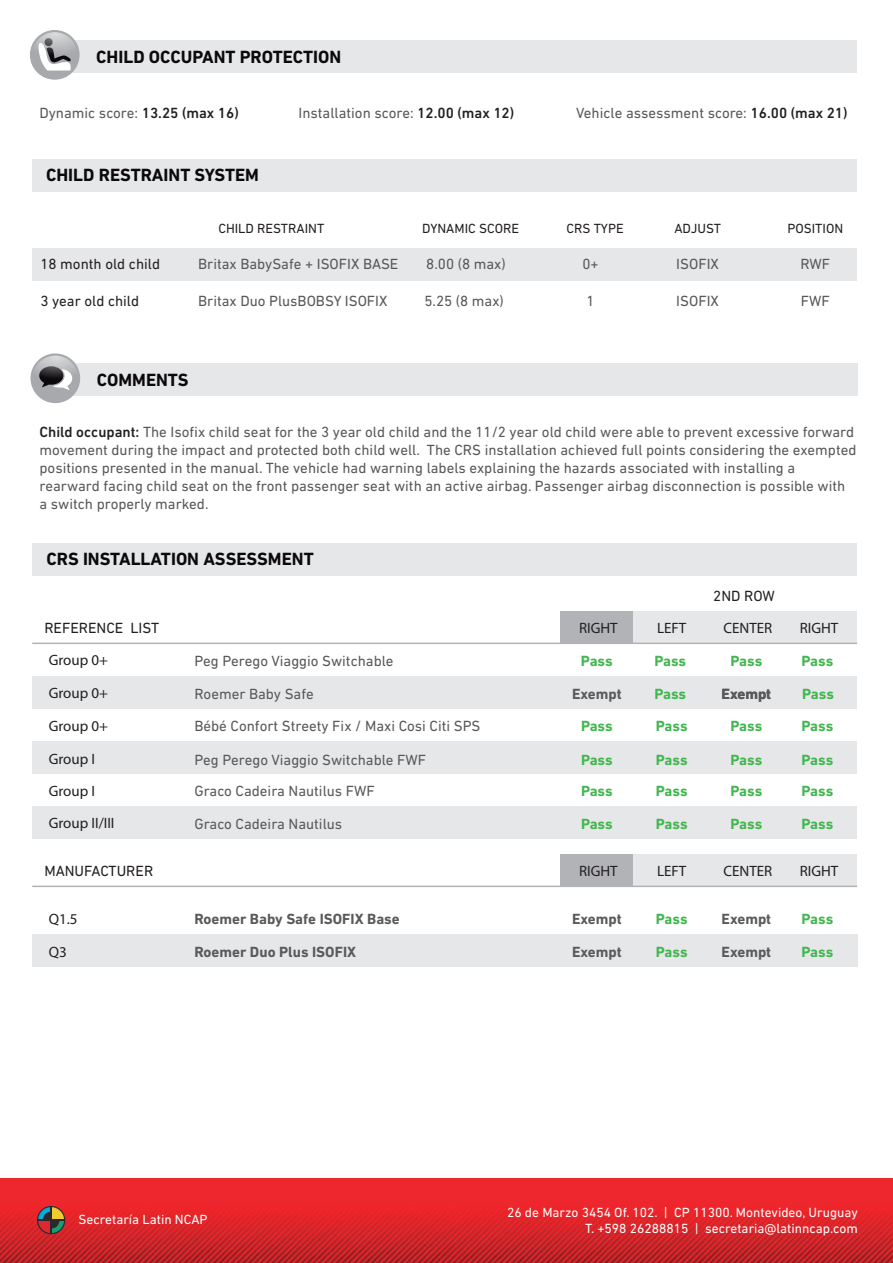
<style>
.page{position:relative;width:893px;height:1263px;background:#fff}
.page>*{position:absolute;margin:0;border:0;box-sizing:border-box;transform-origin:0 0}
.t1{font:700 18px "DIN Next LT Pro";color:#0b090c}
.t2{font:15px/18px "DIN Next LT Pro";color:#57585a}
.t3{font:700 15px/32px "DIN Next LT Pro";color:#42b64f;text-align:justify}
.t4{font:15px/32.5px "Myriad Pro";color:#231f20}
.t5{font:700 15px/32.8px "DIN Next LT Pro";color:#5a5a5d}
.t6{font:15px "DIN Next LT Pro";color:#231f20}
.t7{font:13.5px/16.2px "DIN Next LT Pro";color:#fff;text-align:right}
.t8{font:13.5px "DIN Next LT Pro";color:#231f20}
.s1{font-weight:500;color:#231f20}
</style>
<div class="page">
<img style="left:0;top:1178px;width:893px;height:85px">
<svg style="left:37px;top:1206px;width:28px;height:28px"></svg>
<hr style="left:38px;top:1219px;width:27px;height:2px;background:#2c282e">
<div style="left:72px;top:364px;width:785px;height:32px;background:#e6e7e9"></div>
<svg style="left:31px;top:353px;width:49px;height:50px"></svg>
<svg style="left:35px;top:363px;width:40px;height:37px"></svg>
<svg style="left:33px;top:356px;width:45px;height:45px;background:#9a9a9d"></svg>
<div style="left:32px;top:248px;width:825px;height:33px;background:#e6e7e9"></div>
<div style="left:32px;top:159px;width:825px;height:32px;background:#e6e7e9"></div>
<div style="left:72px;top:40px;width:785px;height:33px;background:#e6e7e9"></div>
<svg style="left:30px;top:30px;width:50px;height:50px"></svg>
<svg style="left:35px;top:39px;width:40px;height:38px"></svg>
<svg style="left:32px;top:32px;width:45px;height:46px"></svg>
<div style="left:32px;top:543px;width:825px;height:33px;background:#e6e7e9"></div>
<div style="left:632px;top:611px;width:225px;height:32px;background:#e6e7e9"></div>
<div style="left:561px;top:611px;width:72px;height:32px;background:#b2b3b7"></div>
<div style="left:32px;top:676px;width:825px;height:33px;background:#e6e7e9"></div>
<div style="left:32px;top:741px;width:825px;height:33px;background:#e6e7e9"></div>
<div style="left:32px;top:806px;width:825px;height:32px;background:#e6e7e9"></div>
<div style="left:32px;top:934px;width:825px;height:33px;background:#e6e7e9"></div>
<hr style="left:32px;top:643px;width:825px;height:1px;background:#b2b3b7">
<div style="left:632px;top:854px;width:225px;height:32px;background:#e6e7e9"></div>
<div style="left:561px;top:854px;width:72px;height:32px;background:#b2b3b7"></div>
<hr style="left:32px;top:886px;width:825px;height:1px;background:#b2b3b7">
<p class="t1" style="left:96px;top:46px;width:246px">CHILD OCCUPANT PROTECTION</p>
<p class="t2" style="left:39px;top:103px;width:201px">Dynamic score: <span class="s1">13.25 (max 16)</span></p>
<p class="t2" style="left:298px;top:103px;width:217px">Installation score: <span class="s1">12.00 (max 12)</span></p>
<p class="t2" style="left:576px;top:103px;width:273px">Vehicle assessment score: <span class="s1">16.00 (max 21)</span></p>
<p class="t1" style="left:46px;top:164px;width:214px">CHILD RESTRAINT SYSTEM</p>
<p class="t6" style="left:40px;top:256px;width:121px">18 month old child</p>
<p class="t6" style="left:40px;top:292px;width:100px">3 year old child</p>
<p class="t8" style="left:218px;top:221px;width:107px">CHILD RESTRAINT</p>
<p class="t8" style="left:566px;top:221px;width:58px">CRS TYPE</p>
<p class="t2" style="left:426px;top:255px;width:81px">8.00 (8 max)</p>
<p class="t2" style="left:424px;top:292px;width:81px">5.25 (8 max)</p>
<p class="t8" style="left:422px;top:221px;width:98px">DYNAMIC SCORE</p>
<p class="t8" style="left:674px;top:221px;width:48px">ADJUST</p>
<p class="t8" style="left:787px;top:221px;width:57px">POSITION</p>
<p class="t2" style="left:198px;top:255px;width:202px">Britax BabySafe + ISOFIX BASE</p>
<p class="t2" style="left:582px;top:255px;width:18px">0+</p>
<p class="t2" style="left:198px;top:292px;width:191px">Britax Duo PlusBOBSY ISOFIX</p>
<p class="t2" style="left:586px;top:292px;width:10px">1</p>
<p class="t2" style="left:676px;top:255px;width:44px">ISOFIX</p>
<p class="t2" style="left:676px;top:292px;width:44px">ISOFIX</p>
<p class="t2" style="left:800px;top:255px;width:31px">RWF</p>
<p class="t2" style="left:801px;top:292px;width:31px">FWF</p>
<p class="t1" style="left:97px;top:369px;width:93px">COMMENTS</p>
<p class="t2" style="left:40px;top:423px;width:818px"><span class="s1">Child occupant:</span> The Isofix child seat for the 3 year old child and the 11/2 year old child were able to prevent excessive forward movement during the impact and protected both child well. The CRS installation achieved full points considering the exempted positions presented in the manual. The vehicle had warning labels explaining the hazards associated with installing a rearward facing child seat on the front passenger seat with an active airbag. Passenger airbag disconnection is possible with a switch properly marked.</p>
<p class="t1" style="left:46px;top:549px;width:269px">CRS INSTALLATION ASSESSMENT</p>
<p class="t6" style="left:44px;top:619px;width:116px">REFERENCE LIST</p>
<p class="t4" style="left:49px;top:644px;width:61px;text-align:justify">Group 0+ Group 0+ Group 0+</p>
<p class="t4" style="left:49px;top:743px;width:67px;line-height:32px">Group I<br>Group I<br>Group II/III</p>
<p class="t6" style="left:44px;top:862px;width:110px">MANUFACTURER</p>
<p class="t4" style="left:49px;top:902px;width:30px">Q1.5<br>Q3</p>
<p class="t2" style="left:194px;top:644px;width:287px;line-height:32.5px">Peg Perego Viaggio Switchable<br>Roemer Baby Safe<br>Bébé Confort Streety Fix / Maxi Cosi Citi SPS</p>
<p class="t2" style="left:194px;top:744px;width:233px;line-height:32px">Peg Perego Viaggio Switchable FWF<br>Graco Cadeira Nautilus FWF<br>Graco Cadeira Nautilus</p>
<p class="t5" style="left:194px;top:902px;width:207px">Roemer Baby Safe ISOFIX Base<br>Roemer Duo Plus ISOFIX</p>
<p class="t6" style="left:713px;top:587px;width:63px">2ND ROW</p>
<p class="t4" style="left:579px;top:611px;width:40px">RIGHT</p>
<p class="t4" style="left:657px;top:611px;width:31px">LEFT</p>
<p class="t4" style="left:723px;top:611px;width:50px">CENTER</p>
<p class="t4" style="left:800px;top:611px;width:40px">RIGHT</p>
<p class="t3" style="left:581px;top:644px;width:33px">Pass</p>
<p class="t5" style="left:572px;top:677px;width:51px">Exempt</p>
<p class="t3" style="left:654px;top:677px;width:33px">Pass</p>
<p class="t3" style="left:802px;top:677px;width:33px">Pass</p>
<p class="t3" style="left:581px;top:710px;width:33px">Pass</p>
<p class="t3" style="left:581px;top:743px;width:33px">Pass Pass Pass</p>
<p class="t3" style="left:654px;top:644px;width:33px">Pass</p>
<p class="t3" style="left:801px;top:644px;width:33px">Pass</p>
<p class="t3" style="left:730px;top:644px;width:33px">Pass</p>
<p class="t5" style="left:721px;top:677px;width:51px">Exempt</p>
<p class="t3" style="left:730px;top:710px;width:33px">Pass</p>
<p class="t3" style="left:730px;top:743px;width:33px">Pass Pass Pass</p>
<p class="t3" style="left:801px;top:710px;width:33px">Pass</p>
<p class="t3" style="left:801px;top:743px;width:33px">Pass Pass Pass</p>
<p class="t3" style="left:656px;top:710px;width:33px">Pass</p>
<p class="t3" style="left:656px;top:743px;width:33px">Pass Pass Pass</p>
<p class="t4" style="left:579px;top:855px;width:40px">RIGHT</p>
<p class="t4" style="left:657px;top:855px;width:31px">LEFT</p>
<p class="t4" style="left:723px;top:855px;width:50px">CENTER</p>
<p class="t4" style="left:800px;top:855px;width:40px">RIGHT</p>
<p class="t5" style="left:572px;top:902px;width:51px">Exempt<br>Exempt</p>
<p class="t3" style="left:656px;top:902px;width:33px;line-height:32.8px">Pass<br>Pass</p>
<p class="t5" style="left:721px;top:902px;width:51px">Exempt<br>Exempt</p>
<p class="t3" style="left:801px;top:902px;width:33px;line-height:32.8px">Pass<br>Pass</p>
<p class="t7" style="left:79px;top:1211px;width:130px">Secretaría Latin NCAP</p>
<p class="t7" style="left:507px;top:1204px;width:352px">26 de Marzo 3454 Of. 102. | CP 11300. Montevideo, Uruguay<br>T. +598 26288815 | secretaria@latinncap.com</p>
</div>
